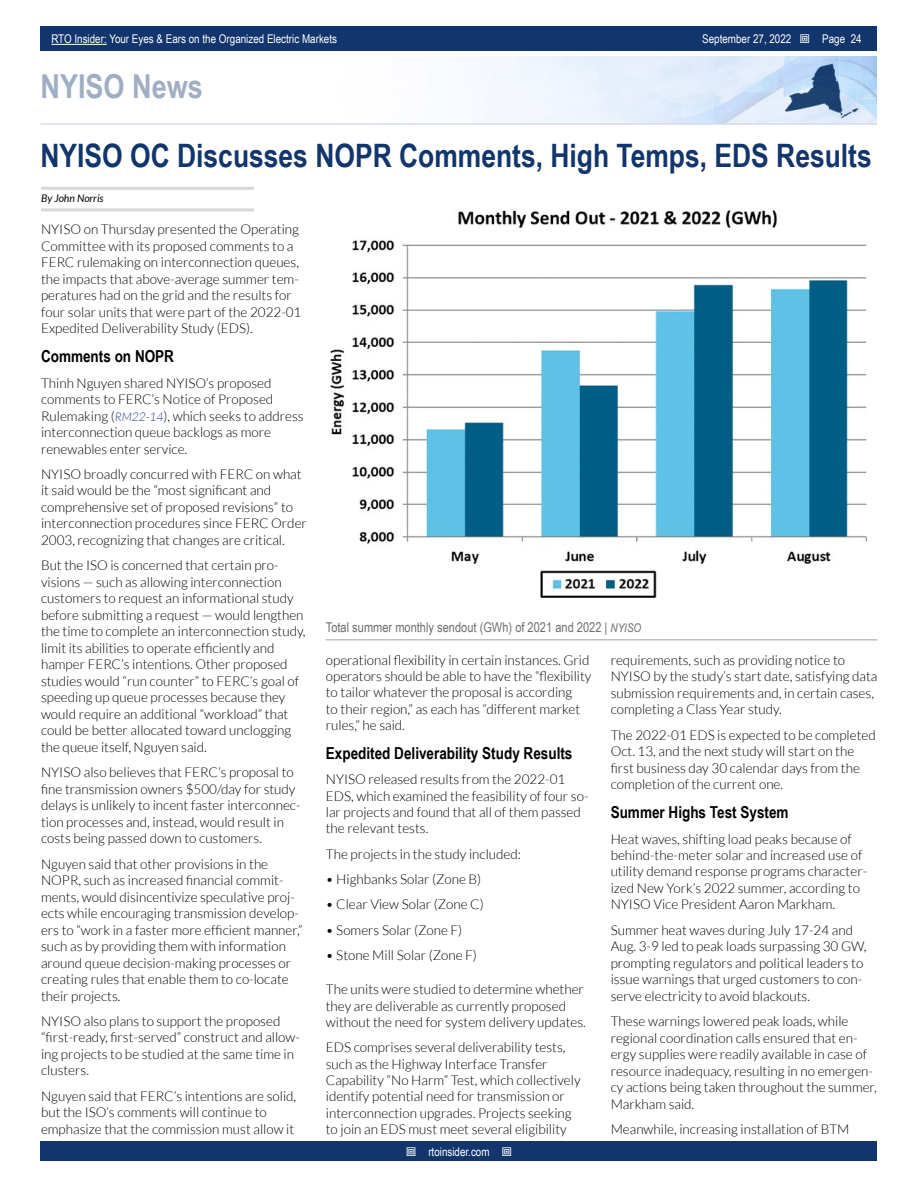
<style>
.page{position:relative;width:918px;height:1188px;background:#fff}
.page>*{position:absolute;margin:0;border:0;box-sizing:border-box;transform-origin:0 0}
.t1{font:700 33px "Arial Narrow";color:#a0aec4}
.t2{font:700 32.25px "Arial Narrow";color:#11356c}
.t3{font:700 16.5px "Arial Narrow";color:#000}
.t4{font:300 13.5px/16.5px "Lato";color:#000}
.t5{font:13.5px "Arial Narrow";color:#6d6e71}
.t6{font:12px "Arial Narrow";color:#fff}
.t7{font:italic 10.5px "Lato";color:#000}
.s1{font-style:italic;font-size:12px;color:#25408f}
.s2{font-style:italic;font-size:12px}
</style>
<div class="page">
<div style="left:41px;top:1142px;width:836px;height:19px;background:#11356c"></div>
<div style="left:41px;top:27px;width:836px;height:24px;background:#11356c"></div>
<hr style="left:51px;top:44px;width:56px;height:1px;background:#fff">
<img style="left:474px;top:56px;width:403px;height:67px">
<hr style="left:40px;top:123px;width:837px;height:2px;background:#d6deec">
<hr style="left:41px;top:187px;width:213px;height:3px;background:#d8d8d8">
<hr style="left:41px;top:208px;width:213px;height:3px;background:#d8d8d8">
<hr style="left:326px;top:639px;width:552px;height:2px;background:#bfbfbf">
<img style="left:330px;top:210px;width:537px;height:388px">
<p class="t6" style="left:51px;top:30px;width:287px">RTO Insider: Your Eyes &amp; Ears on the Organized Electric Markets</p>
<p class="t6" style="left:702px;top:30px;width:91px">September 27, 2022</p>
<p class="t6" style="left:822px;top:30px;width:41px">Page 24</p>
<h1 class="t1" style="left:40px;top:61px;width:164px">NYISO News</h1>
<h2 class="t2" style="left:40px;top:131px;width:833px">NYISO OC Discusses NOPR Comments, High Temps, EDS Results</h2>
<p class="t7" style="left:41px;top:192px;width:64px">By John Norris</p>
<p class="t4" style="left:41px;top:221px;width:262px">NYISO on Thursday presented the Operating Committee with its proposed comments to a FERC rulemaking on interconnection queues, the impacts that above-average summer tem&shy;peratures had on the grid and the results for four solar units that were part of the 2022-01<br>Expedited Deliverability Study (EDS).</p>
<p class="t3" style="left:41px;top:344px;width:135px">Comments on NOPR</p>
<p class="t4" style="left:41px;top:375px;width:264px">Thinh Nguyen shared NYISO’s proposed comments to FERC’s Notice of Proposed Rulemaking (<span class="s1">RM22-14</span>), which seeks to address interconnection queue backlogs as more renewables enter service.</p>
<p class="t4" style="left:41px;top:466px;width:267px">NYISO broadly concurred with FERC on what it said would be the “most significant and comprehensive set of proposed revisions” to interconnection procedures since FERC Order 2003, recognizing that changes are critical.</p>
<p class="t4" style="left:41px;top:557px;width:266px">But the ISO is concerned that certain pro&shy;visions — such as allowing interconnection customers to request an informational study before submitting a request — would lengthen the time to complete an interconnection study, limit its abilities to operate efficiently and hamper FERC’s intentions. Other proposed studies would “run counter” to FERC’s goal of speeding up queue processes because they would require an additional “workload” that could be better allocated toward unclogging the queue itself, Nguyen said.</p>
<p class="t4" style="left:41px;top:764px;width:261px">NYISO also believes that FERC’s proposal to fine transmission owners $500/day for study delays is unlikely to incent faster interconnec&shy;tion processes and, instead, would result in costs being passed down to customers.</p>
<p class="t4" style="left:41px;top:856px;width:263px">Nguyen said that other provisions in the NOPR, such as increased financial commit&shy;ments, would disincentivize speculative proj&shy;ects while encouraging transmission develop&shy;ers to “work in a faster more efficient manner,” such as by providing them with information around queue decision-making processes or creating rules that enable them to co-locate their projects.</p>
<p class="t4" style="left:41px;top:1013px;width:261px">NYISO also plans to support the proposed “first-ready, first-served” construct and allow&shy;ing projects to be studied at the same time in clusters.</p>
<p class="t4" style="left:41px;top:1088px;width:257px">Nguyen said that FERC’s intentions are solid, but the ISO’s comments will continue to emphasize that the commission must allow it</p>
<p class="t5" style="left:326px;top:618px;width:317px">Total summer monthly sendout (GWh) of 2021 and 2022 | <span class="s2">NYISO</span></p>
<p class="t4" style="left:326px;top:652px;width:267px">operational flexibility in certain instances. Grid operators should be able to have the “flexibility to tailor whatever the proposal is according<br>to their region,” as each has “different market rules,” he said.</p>
<p class="t3" style="left:326px;top:741px;width:248px">Expedited Deliverability Study Results</p>
<p class="t4" style="left:326px;top:771px;width:264px">NYISO released results from the 2022-01<br>EDS, which examined the feasibility of four so&shy;lar projects and found that all of them passed the relevant tests.</p>
<p class="t4" style="left:326px;top:846px;width:197px">The projects in the study included:</p>
<p class="t4" style="left:326px;top:871px;width:157px">• Highbanks Solar (Zone B)</p>
<p class="t4" style="left:326px;top:896px;width:159px">• Clear View Solar (Zone C)</p>
<p class="t4" style="left:326px;top:922px;width:138px">• Somers Solar (Zone F)</p>
<p class="t4" style="left:326px;top:947px;width:153px">• Stone Mill Solar (Zone F)</p>
<p class="t4" style="left:326px;top:981px;width:260px">The units were studied to determine whether they are deliverable as currently proposed without the need for system delivery updates.</p>
<p class="t4" style="left:326px;top:1039px;width:256px">EDS comprises several deliverability tests, such as the Highway Interface Transfer Capability “No Harm” Test, which collectively identify potential need for transmission or interconnection upgrades. Projects seeking to join an EDS must meet several eligibility</p>
<p class="t4" style="left:611px;top:652px;width:268px">requirements, such as providing notice to NYISO by the study’s start date, satisfying data submission requirements and, in certain cases, completing a Class Year study.</p>
<p class="t4" style="left:611px;top:727px;width:267px">The 2022-01 EDS is expected to be completed Oct. 13, and the next study will start on the first business day 30 calendar days from the completion of the current one.</p>
<p class="t3" style="left:611px;top:800px;width:179px">Summer Highs Test System</p>
<p class="t4" style="left:611px;top:831px;width:258px">Heat waves, shifting load peaks because of behind-the-meter solar and increased use of utility demand response programs character&shy;ized New York’s 2022 summer, according to NYISO Vice President Aaron Markham.</p>
<p class="t4" style="left:611px;top:922px;width:257px">Summer heat waves during July 17-24 and Aug. 3-9 led to peak loads surpassing 30 GW, prompting regulators and political leaders to issue warnings that urged customers to con&shy;serve electricity to avoid blackouts.</p>
<p class="t4" style="left:611px;top:1013px;width:268px">These warnings lowered peak loads, while regional coordination calls ensured that en&shy;ergy supplies were readily available in case of resource inadequacy, resulting in no emergen&shy;cy actions being taken throughout the summer, Markham said.</p>
<p class="t4" style="left:611px;top:1121px;width:240px">Meanwhile, increasing installation of BTM</p>
<p class="t6" style="left:428px;top:1143px;width:63px">rtoinsider.com</p>
</div>
